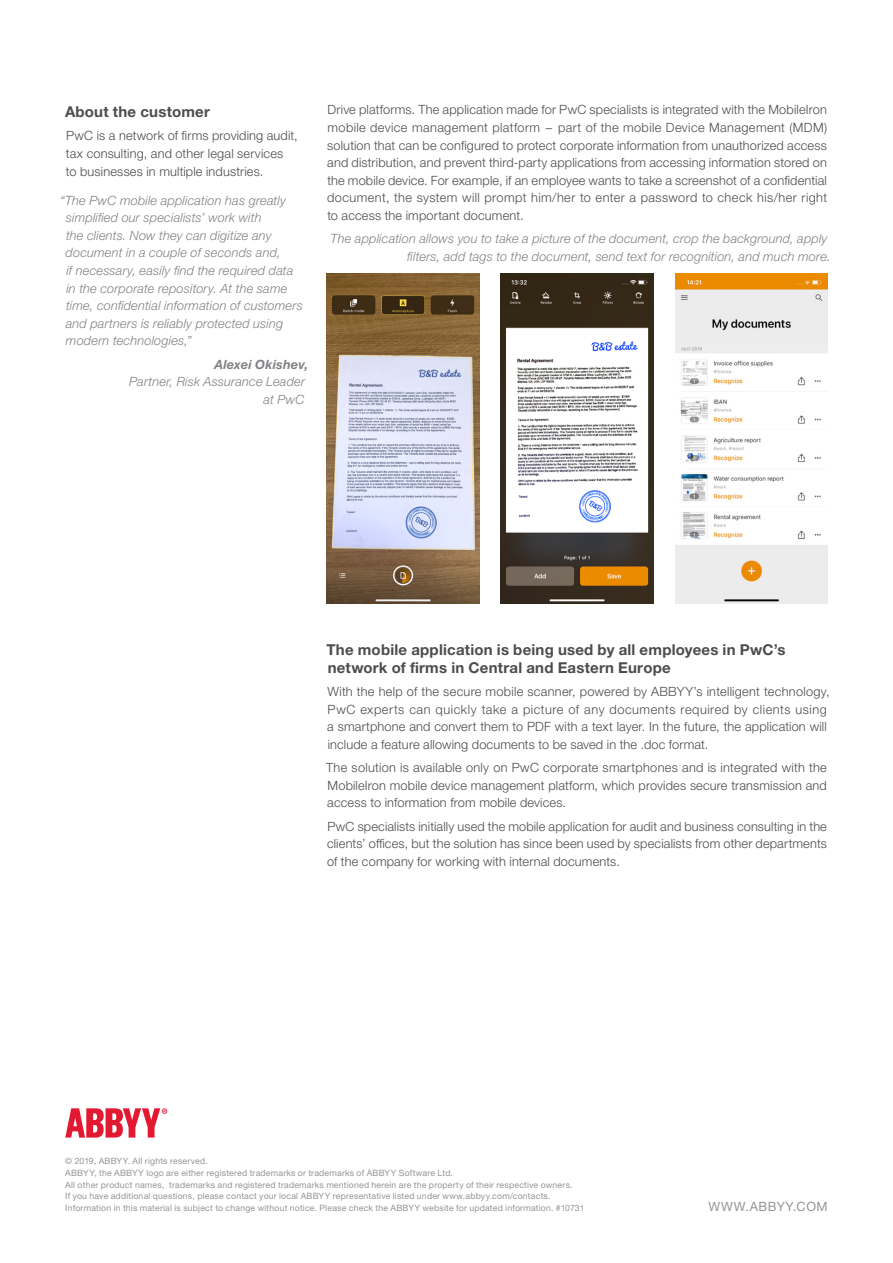
<style>
.page{position:relative;width:893px;height:1263px;background:#fff}
.page>*{position:absolute;margin:0;border:0;box-sizing:border-box;transform-origin:0 0}
.t1{font:700 15px/17.5px "Helvetica Neue LTW1 G";letter-spacing:.015em;color:#4b4c4d}
.Text{font:300 12.75px/17.5px "Helvetica Neue LTW1 G";letter-spacing:.015em;color:#4b4c4d;text-align:justify}
.Slidebar_Citation{font:italic 300 12.75px/17.5px "Helvetica Neue LTW1 G";letter-spacing:.015em;color:#808285}
.Citation_Signature_P{font:italic 300 12.75px/17.5px "Helvetica Neue LTW1 G";letter-spacing:.01em;color:#808285;text-align:right}
.Sidebar_Body{font:300 12.75px/17.5px "Helvetica Neue LTW1 G";letter-spacing:.01em;color:#4b4c4d}
.Citatation_Signature{font:italic 700 12.75px "Helvetica Neue LTW1 G";letter-spacing:.015em;color:#808285}
.www_abbyy_com{font:12.75px "Helvetica Neue LTW1 G";letter-spacing:.04em;color:#939598}
.Copyright{font:8.7px "Helvetica Neue LTW1 G";letter-spacing:.02em;color:#939598}
.s1{font-family:"Franklin Gothic Book ITC";font-weight:400}
</style>
<div class="page">
<svg style="left:65px;top:1108px;width:102px;height:29px"></svg>
<img style="left:675px;top:273px;width:153px;height:330px">
<img style="left:327px;top:273px;width:152px;height:330px">
<img style="left:501px;top:273px;width:152px;height:330px">
<h2 class="t1" style="left:65px;top:103px;width:146px">About the customer</h2>
<p class="Sidebar_Body" style="left:66px;top:127px;width:233px">PwC is a network of firms providing audit, tax consulting, and other legal services<br>to businesses in multiple industries.</p>
<p class="Slidebar_Citation" style="left:66px;top:191px;width:239px;text-indent:-5px">“The PwC mobile application has greatly simplified our specialists’ work with<br>the clients. Now they can digitize any document in a couple of seconds and,<br>if necessary, easily find the required data in the corporate repository. At the same time, confidential information of customers and partners is reliably protected using modern technologies,”</p>
<p class="Citatation_Signature" style="left:214px;top:356px;width:95px">Alexei Okishev,</p>
<p class="Citation_Signature_P" style="left:129px;top:373px;width:177px">Partner, Risk Assurance Leader at PwC</p>
<p class="Text" style="left:327px;top:101px;width:502px">Drive platforms. The application made for PwC specialists is integrated with the MobileIron mobile device management platform <span class="s1">–</span> part of the mobile Device Management (MDM) solution that can be configured to protect corporate information from unauthorized access and distribution, and prevent third-party applications from accessing information stored on the mobile device. For example, if an employee wants to take a screenshot of a confidential document, the system will prompt him/her to enter a password to check his/her right to access the important document.</p>
<p class="Citation_Signature_P" style="left:330px;top:230px;width:501px">The application allows you to take a picture of the document, crop the background, apply filters, add tags to the document, send text for recognition, and much more.</p>
<h2 class="t1" style="left:327px;top:641px;width:460px">The mobile application is being used by all employees in PwC’s network of firms in Central and Eastern Europe</h2>
<p class="Text" style="left:327px;top:683px;width:504px;text-align:left">With the help of the secure mobile scanner, powered by ABBYY’s intelligent technology, PwC experts can quickly take a picture of any documents required by clients using a smartphone and convert them to PDF with a text layer. In the future, the application will include a feature allowing documents to be saved in the .doc format.</p>
<p class="Text" style="left:326px;top:759px;width:502px">The solution is available only on PwC corporate smartphones and is integrated with the MobileIron mobile device management platform, which provides secure transmission and access to information from mobile devices.</p>
<p class="Text" style="left:327px;top:817px;width:501px">PwC specialists initially used the mobile application for audit and business consulting in the clients’ offices, but the solution has since been used by specialists from other departments of the company for working with internal documents.</p>
<p class="Copyright" style="left:65px;top:1156px;width:144px">© 2019, ABBYY. All rights reserved.</p>
<p class="Copyright" style="left:65px;top:1167px;width:389px">ABBYY, the ABBYY logo are either registered trademarks or trademarks of ABBYY Software Ltd.</p>
<p class="Copyright" style="left:65px;top:1179px;width:509px">All other product names, trademarks and registered trademarks mentioned herein are the property of their respective owners.</p>
<p class="Copyright" style="left:65px;top:1191px;width:487px">If you have additional questions, please contact your local ABBYY representative listed under www.abbyy.com/contacts.</p>
<p class="Copyright" style="left:65px;top:1202px;width:521px">Information in this material is subject to change without notice. Please check the ABBYY website for updated information. #10731</p>
<p class="www_abbyy_com" style="left:708px;top:1199px;width:121px">WWW.ABBYY.COM</p>
</div>
